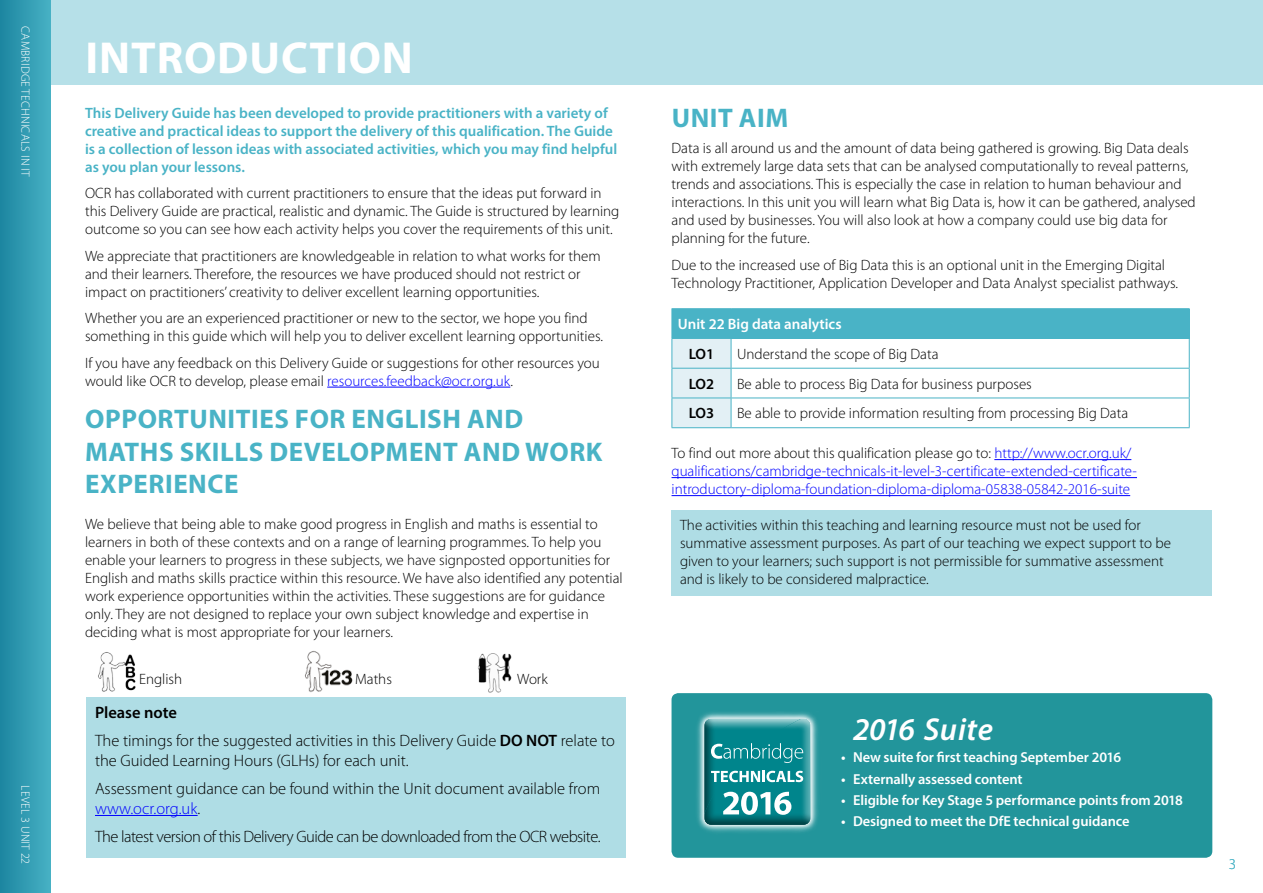
<style>
.page{position:relative;width:1263px;height:893px;background:#fff}
.page>*{position:absolute;margin:0;border:0;box-sizing:border-box;transform-origin:0 0}
.t1{font:700 45px "Myriad Pro";letter-spacing:.02em;color:#fff}
.Body{font:italic 600 31.8px "Myriad Pro";letter-spacing:.015em;color:#fff}
.Unit_heading_18{font:700 27px/32.4px "Myriad Pro";letter-spacing:.02em;color:#49b3c6}
.Body_10pt{font:300 16.5px/19.8px "Myriad Pro";color:#000}
.Body_10pt-2{font:300 16.5px "Myriad Pro";letter-spacing:-.03em;color:#000}
.Body_10pt-3{font:600 16.5px "Myriad Pro";color:#000}
.Body_10pt-4{font:300 15px/18px "Myriad Pro";color:#000}
.Body_10pt-5{font:600 15px/18px "Myriad Pro";color:#49b3c6}
.Body_10pt-6{font:300 15px/18px "Myriad Pro";color:#00f}
.Body_10pt-7{font:600 15px "Myriad Pro";color:#fff}
.Body_10pt-8{font:600 15px "Myriad Pro";letter-spacing:-.02em;color:#000}
.t2{font:300 15px "Myriad Pro";color:#49b3c6}
.t3{font:600 14.4px "Myriad Pro";letter-spacing:-.005em;color:#fff}
.t4{font:300 12px "Myriad Pro";letter-spacing:.02em;color:#fff}
.s1{color:#00f}
.s2{font-weight:600}
.s3{color:#000}
</style>
<div class="page">
<div style="left:0;top:0;width:51px;height:893px;background:linear-gradient(to right,#1c86a0,#47b1c4)"></div>
<div style="left:671px;top:510px;width:540px;height:85px;background:#afdde5"></div>
<div style="left:51px;top:0;width:1212px;height:85px;background:#b6e0e8"></div>
<hr style="left:327px;top:387px;width:183px;height:1px;background:#00f">
<div style="left:86px;top:698px;width:539px;height:160px;background:#afdde5"></div>
<hr style="left:95px;top:815px;width:103px;height:1px;background:#00f">
<div style="left:671px;top:693px;width:541px;height:165px;background:#22959b;border-radius:7px"></div>
<img style="left:697px;top:712px;width:121px;height:120px">
<svg style="left:704px;top:719px;width:106px;height:106px;background:#31959a"></svg>
<hr style="left:994px;top:459px;width:137px;height:1px;background:#00f">
<hr style="left:671px;top:477px;width:466px;height:1px;background:#00f">
<hr style="left:671px;top:495px;width:459px;height:1px;background:#00f">
<div style="left:672px;top:309px;width:517px;height:29px;background:#49b3c6"></div>
<hr style="left:671px;top:308px;width:60px;height:1px;background:#49b3c6">
<hr style="left:731px;top:308px;width:458px;height:1px;background:#49b3c6">
<hr style="left:731px;top:338px;width:458px;height:1px;background:#49b3c6">
<hr style="left:731px;top:368px;width:458px;height:1px;background:#49b3c6">
<svg style="left:671px;top:309px;width:61px;height:118px"></svg>
<hr style="left:731px;top:398px;width:458px;height:1px;background:#49b3c6">
<svg style="left:1189px;top:309px;width:1px;height:118px"></svg>
<hr style="left:671px;top:427px;width:60px;height:1px;background:#49b3c6">
<hr style="left:731px;top:427px;width:458px;height:1px;background:#49b3c6">
<img style="left:98px;top:652px;width:38px;height:40px">
<img style="left:305px;top:650px;width:48px;height:42px">
<img style="left:478px;top:653px;width:34px;height:40px">
<p class="t4" style="left:32px;top:26px;width:152px;rotate:90deg">CAMBRIDGE TECHNICALS IN IT</p>
<p class="t4" style="left:32px;top:785px;width:80px;rotate:90deg">LEVEL 3 UNIT 22</p>
<p class="t1" style="left:85px;top:29px;width:329px">INTRODUCTION</p>
<p class="Body_10pt-5" style="left:85px;top:103px;width:534px">This Delivery Guide has been developed to provide practitioners with a variety of creative and practical ideas to support the delivery of this qualification. The Guide is a collection of lesson ideas with associated activities, which you may find helpful as you plan your lessons.</p>
<p class="Body_10pt-4" style="left:85px;top:184px;width:536px">OCR has collaborated with current practitioners to ensure that the ideas put forward in this Delivery Guide are practical, realistic and dynamic. The Guide is structured by learning outcome so you can see how each activity helps you cover the requirements of this unit.</p>
<p class="Body_10pt-4" style="left:85px;top:247px;width:517px">We appreciate that practitioners are knowledgeable in relation to what works for them and their learners. Therefore, the resources we have produced should not restrict or impact on practitioners’ creativity to deliver excellent learning opportunities.</p>
<p class="Body_10pt-4" style="left:85px;top:309px;width:519px">Whether you are an experienced practitioner or new to the sector, we hope you find something in this guide which will help you to deliver excellent learning opportunities.</p>
<p class="Body_10pt-4" style="left:85px;top:354px;width:516px">If you have any feedback on this Delivery Guide or suggestions for other resources you would like OCR to develop, please email <span class="s1">resources.feedback@ocr.org.uk</span>.</p>
<p class="Unit_heading_18" style="left:85px;top:402px;width:519px">OPPORTUNITIES FOR ENGLISH AND<br>MATHS SKILLS DEVELOPMENT AND WORK<br>EXPERIENCE</p>
<p class="Body_10pt-4" style="left:85px;top:515px;width:539px">We believe that being able to make good progress in English and maths is essential to learners in both of these contexts and on a range of learning programmes. To help you enable your learners to progress in these subjects, we have signposted opportunities for English and maths skills practice within this resource. We have also identified any potential work experience opportunities within the activities. These suggestions are for guidance only. They are not designed to replace your own subject knowledge and expertise in deciding what is most appropriate for your learners.</p>
<p class="Body_10pt-4" style="left:139px;top:670px;width:45px">English</p>
<p class="Body_10pt-4" style="left:355px;top:670px;width:38px">Maths</p>
<p class="Body_10pt-4" style="left:517px;top:670px;width:32px">Work</p>
<p class="Body_10pt-3" style="left:95px;top:701px;width:84px">Please note</p>
<p class="Body_10pt" style="left:95px;top:731px;width:521px">The timings for the suggested activities in this Delivery Guide <span class="s2">DO NOT</span> relate to the Guided Learning Hours (GLHs) for each unit.</p>
<p class="Body_10pt" style="left:95px;top:779px;width:507px">Assessment guidance can be found within the Unit document available from <span class="s1">www.ocr.org.uk</span>.</p>
<p class="Body_10pt-2" style="left:95px;top:827px;width:507px">The latest version of this Delivery Guide can be downloaded from the OCR website.</p>
<p class="Unit_heading_18" style="left:672px;top:100px;width:118px">UNIT AIM</p>
<p class="Body_10pt-4" style="left:671px;top:139px;width:526px">Data is all around us and the amount of data being gathered is growing. Big Data deals with extremely large data sets that can be analysed computationally to reveal patterns, trends and associations. This is especially the case in relation to human behaviour and interactions. In this unit you will learn what Big Data is, how it can be gathered, analysed and used by businesses. You will also look at how a company could use big data for planning for the future.</p>
<p class="Body_10pt-4" style="left:671px;top:256px;width:508px">Due to the increased use of Big Data this is an optional unit in the Emerging Digital<br>Technology Practitioner, Application Developer and Data Analyst specialist pathways.</p>
<p class="Body_10pt-7" style="left:678px;top:315px;width:165px">Unit 22 Big data analytics</p>
<p class="Body_10pt-8" style="left:689px;top:344px;width:27px">LO1</p>
<p class="Body_10pt-4" style="left:737px;top:345px;width:203px">Understand the scope of Big Data</p>
<p class="Body_10pt-8" style="left:689px;top:374px;width:27px">LO2</p>
<p class="Body_10pt-4" style="left:737px;top:375px;width:296px">Be able to process Big Data for business purposes</p>
<p class="Body_10pt-8" style="left:689px;top:404px;width:27px">LO3</p>
<p class="Body_10pt-4" style="left:737px;top:405px;width:393px">Be able to provide information resulting from processing Big Data</p>
<p class="Body_10pt-6" style="left:671px;top:444px;width:467px"><span class="s3">To find out more about this qualification please go to:</span> http://www.ocr.org.uk/ qualifications/cambridge-technicals-it-level-3-certificate-extended-certificate&shy;introductory-diploma-foundation-diploma-diploma-05838-05842-2016-suite</p>
<p class="Body_10pt-4" style="left:680px;top:516px;width:492px">The activities within this teaching and learning resource must not be used for summative assessment purposes. As part of our teaching we expect support to be given to your learners; such support is not permissible for summative assessment and is likely to be considered malpractice.</p>
<p class="Body" style="left:853px;top:709px;width:141px">2016 Suite</p>
<p class="t3" style="left:841px;top:748px;width:282px">• New suite for first teaching September 2016</p>
<p class="t3" style="left:841px;top:770px;width:183px">• Externally assessed content</p>
<p class="t3" style="left:841px;top:791px;width:343px">• Eligible for Key Stage 5 performance points from 2018</p>
<p class="t3" style="left:841px;top:812px;width:290px">• Designed to meet the DfE technical guidance</p>
<p class="t2" style="left:1229px;top:855px;width:9px">3</p>
</div>
